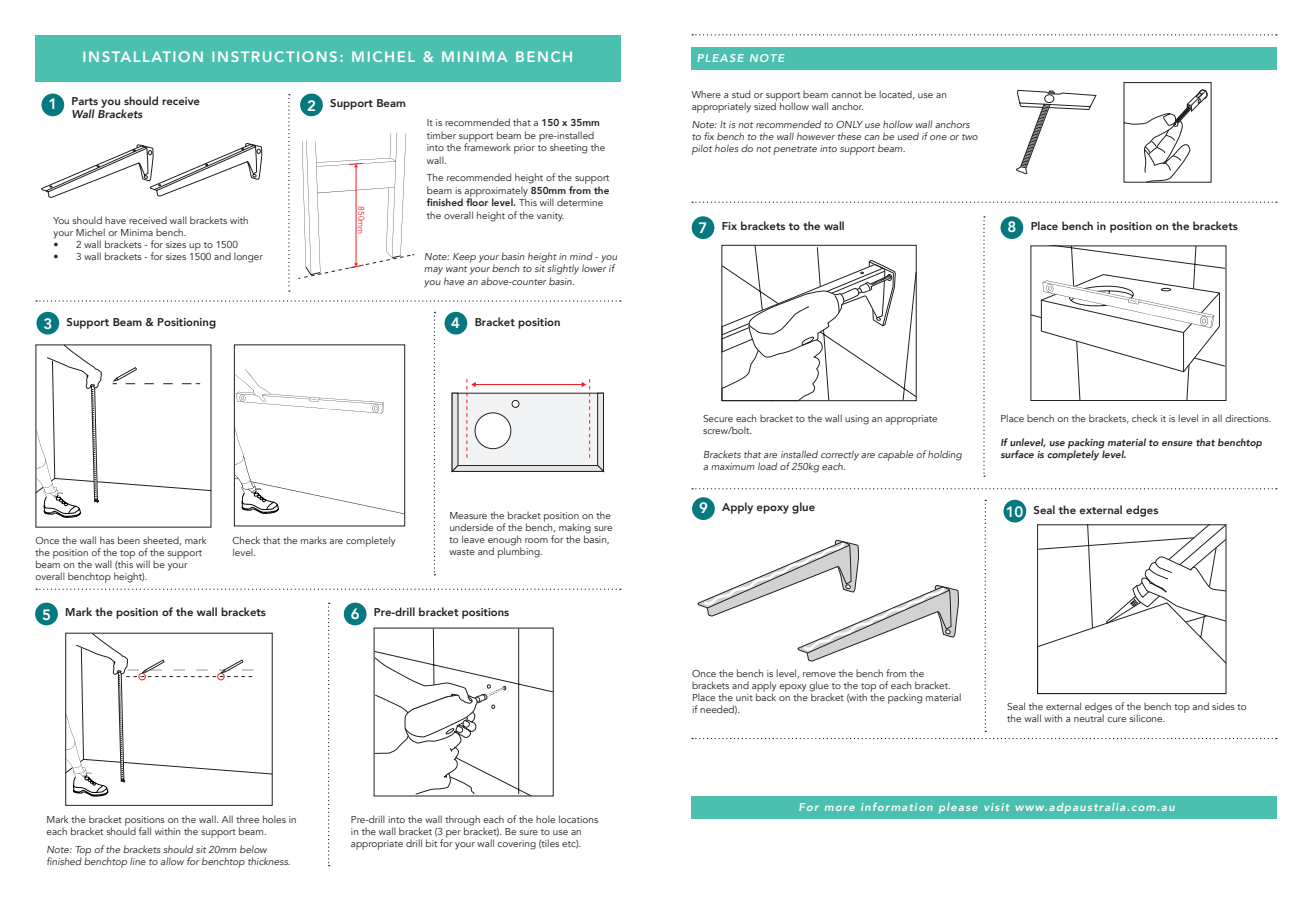
<style>
.page{position:relative;width:1312px;height:904px;background:#fff}
.page>*{position:absolute;margin:0;border:0;box-sizing:border-box;transform-origin:0 0}
.t1{font:800 15px "Avenir";letter-spacing:.1em;color:#fff}
.t2{font:800 11.25px "Avenir";color:#231f20}
.t3{font:italic 800 11.25px "Avenir";letter-spacing:.1em;color:#fff}
.t4{font:italic 800 11.25px "Avenir";color:#231f20}
.t5{font:10px/12px "Avenir";color:#231f20}
.t6{font:italic 10px/12px "Avenir";color:#231f20}
.t7{font:italic 800 10px/12px "Avenir";color:#231f20}
.t8{font:8.25px "Avenir";color:#ee1d23}
.s1{font-weight:800}
</style>
<div class="page">
<div style="left:35px;top:35px;width:585px;height:46px;background:#4cc0af"></div>
<div style="left:691px;top:47px;width:585px;height:23px;background:#4cc0af"></div>
<div style="left:691px;top:796px;width:585px;height:22px;background:#4cc0af"></div>
<div style="left:41px;top:93px;width:23px;height:23px;background:#06787f;border-radius:50%"></div>
<div style="left:344px;top:602px;width:22px;height:23px;background:#06787f;border-radius:50%"></div>
<div style="left:1000px;top:216px;width:23px;height:23px;background:#06787f;border-radius:50%"></div>
<div style="left:1003px;top:500px;width:22px;height:22px;background:#06787f;border-radius:50%"></div>
<div style="left:692px;top:497px;width:22px;height:23px;background:#06787f;border-radius:50%"></div>
<div style="left:691px;top:216px;width:23px;height:23px;background:#06787f;border-radius:50%"></div>
<div style="left:36px;top:312px;width:23px;height:22px;background:#06787f;border-radius:50%"></div>
<div style="left:35px;top:602px;width:23px;height:23px;background:#06787f;border-radius:50%"></div>
<div style="left:444px;top:312px;width:23px;height:22px;background:#06787f;border-radius:50%"></div>
<div style="left:300px;top:93px;width:23px;height:23px;background:#06787f;border-radius:50%"></div>
<svg style="left:36px;top:300px;width:584px;height:2px"></svg>
<svg style="left:692px;top:201px;width:584px;height:2px"></svg>
<svg style="left:692px;top:488px;width:584px;height:1px"></svg>
<svg style="left:692px;top:738px;width:584px;height:1px"></svg>
<svg style="left:692px;top:34px;width:584px;height:1px"></svg>
<svg style="left:36px;top:588px;width:584px;height:2px"></svg>
<svg style="left:41px;top:143px;width:221px;height:55px"></svg>
<svg style="left:288px;top:94px;width:2px;height:198px"></svg>
<svg style="left:983px;top:216px;width:1px;height:261px"></svg>
<svg style="left:984px;top:500px;width:2px;height:232px"></svg>
<svg style="left:433px;top:312px;width:2px;height:263px"></svg>
<svg style="left:328px;top:602px;width:1px;height:264px"></svg>
<svg style="left:35px;top:344px;width:177px;height:174px"></svg>
<svg style="left:236px;top:432px;width:167px;height:82px"></svg>
<svg style="left:236px;top:369px;width:148px;height:44px"></svg>
<div style="left:234px;top:345px;width:171px;height:181px;border:1px solid #231f20"></div>
<svg style="left:451px;top:379px;width:153px;height:93px"></svg>
<svg style="left:1016px;top:90px;width:80px;height:84px"></svg>
<svg style="left:1123px;top:82px;width:88px;height:100px"></svg>
<svg style="left:1030px;top:246px;width:194px;height:154px"></svg>
<svg style="left:697px;top:540px;width:261px;height:121px"></svg>
<svg style="left:1037px;top:524px;width:188px;height:170px"></svg>
<svg style="left:298px;top:132px;width:116px;height:147px"></svg>
<svg style="left:723px;top:247px;width:191px;height:152px"></svg>
<div style="left:721px;top:245px;width:195px;height:156px;border:1px solid #231f20"></div>
<svg style="left:374px;top:627px;width:179px;height:169px"></svg>
<svg style="left:65px;top:632px;width:208px;height:164px"></svg>
<p class="t1" style="left:83px;top:45px;width:492px">INSTALLATION INSTRUCTIONS: MICHEL &amp; MINIMA BENCH</p>
<p class="t2" style="left:72px;top:92px;width:130px">Parts you should receive</p>
<p class="t4" style="left:72px;top:108px;width:72px">Wall Brackets</p>
<p class="t1" style="left:48px;top:92px;width:10px">1</p>
<p class="t2" style="left:330px;top:95px;width:77px">Support Beam</p>
<p class="t1" style="left:307px;top:94px;width:10px">2</p>
<p class="t5" style="left:427px;top:117px;width:180px;line-height:12.5px">It is recommended that a <span class="s1">150 x 35mm </span>timber support beam be pre-installed into the framework prior to sheeting the wall.</p>
<p class="t5" style="left:427px;top:172px;width:184px;line-height:12.5px">The recommended height of the support beam is approximately <span class="s1">850mm from the finished floor level.</span> This will determine the overall height of the vanity.</p>
<p class="t8" style="left:366px;top:207px;width:29px;rotate:91deg">850mm</p>
<p class="t5" style="left:53px;top:214px;width:197px">You should have received wall brackets with your Michel or Minima bench.</p>
<p class="t5" style="left:53px;top:238px;width:186px">• 2 wall brackets - for sizes up to 1500</p>
<p class="t5" style="left:53px;top:250px;width:211px">• 3 wall brackets - for sizes 1500 and longer</p>
<p class="t6" style="left:424px;top:250px;width:194px;line-height:12.5px">Note: Keep your basin height in mind - you may want your bench to sit slightly lower if you have an above-counter basin.</p>
<p class="t1" style="left:43px;top:312px;width:10px">3</p>
<p class="t2" style="left:67px;top:313px;width:151px">Support Beam &amp; Positioning</p>
<p class="t1" style="left:451px;top:311px;width:10px">4</p>
<p class="t2" style="left:474px;top:313px;width:87px">Bracket position</p>
<p class="t5" style="left:35px;top:534px;width:172px">Once the wall has been sheeted, mark the position of the top of the support beam on the wall (this will be your overall benchtop height).</p>
<p class="t5" style="left:232px;top:534px;width:164px">Check that the marks are completely level.</p>
<p class="t5" style="left:449px;top:509px;width:165px">Measure the bracket position on the underside of the bench, making sure to leave enough room for the basin, waste and plumbing.</p>
<p class="t1" style="left:42px;top:602px;width:10px">5</p>
<p class="t2" style="left:65px;top:603px;width:202px">Mark the position of the wall brackets</p>
<p class="t1" style="left:350px;top:601px;width:10px">6</p>
<p class="t2" style="left:374px;top:603px;width:137px">Pre-drill bracket positions</p>
<p class="t5" style="left:46px;top:813px;width:252px">Mark the bracket positions on the wall. All three holes in each bracket should fall within the support beam.</p>
<p class="t6" style="left:46px;top:843px;width:246px">Note: Top of the brackets should sit 20mm below finished benchtop line to allow for benchtop thickness.</p>
<p class="t5" style="left:351px;top:813px;width:249px">Pre-drill into the wall through each of the hole locations in the wall bracket (3 per bracket). Be sure to use an appropriate drill bit for your wall covering (tiles etc).</p>
<p class="t3" style="left:696px;top:52px;width:89px">PLEASE NOTE</p>
<p class="t5" style="left:691px;top:89px;width:257px">Where a stud or support beam cannot be located, use an appropriately sized hollow wall anchor.</p>
<p class="t6" style="left:691px;top:118px;width:287px">Note: It is not recommended to ONLY use hollow wall anchors to fix bench to the wall however these can be used if one or two pilot holes do not penetrate into support beam.</p>
<p class="t1" style="left:698px;top:216px;width:10px">7</p>
<p class="t2" style="left:721px;top:217px;width:124px">Fix brackets to the wall</p>
<p class="t1" style="left:1007px;top:215px;width:10px">8</p>
<p class="t2" style="left:1030px;top:217px;width:208px">Place bench in position on the brackets</p>
<p class="t5" style="left:703px;top:413px;width:236px">Secure each bracket to the wall using an appropriate screw/bolt.</p>
<p class="t6" style="left:703px;top:449px;width:260px">Brackets that are installed correctly are capable of holding a maximum load of 250kg each.</p>
<p class="t5" style="left:1000px;top:413px;width:272px">Place bench on the brackets, check it is level in all directions.</p>
<p class="t7" style="left:1000px;top:436px;width:263px">If unlevel, use packing material to ensure that benchtop surface is completely level.</p>
<p class="t1" style="left:698px;top:496px;width:10px">9</p>
<p class="t1" style="left:1005px;top:500px;width:19px">10</p>
<p class="t2" style="left:722px;top:498px;width:94px">Apply epoxy glue</p>
<p class="t2" style="left:1033px;top:501px;width:126px">Seal the external edges</p>
<p class="t5" style="left:692px;top:667px;width:271px">Once the bench is level, remove the bench from the brackets and apply epoxy glue to the top of each bracket.<br>Place the unit back on the bracket (with the packing material if needed).</p>
<p class="t5" style="left:1007px;top:700px;width:241px">Seal the external edges of the bench top and sides to the wall with a neutral cure silicone.</p>
<p class="t3" style="left:798px;top:800px;width:377px">For more information please visit www.adpaustralia.com.au</p>
</div>
